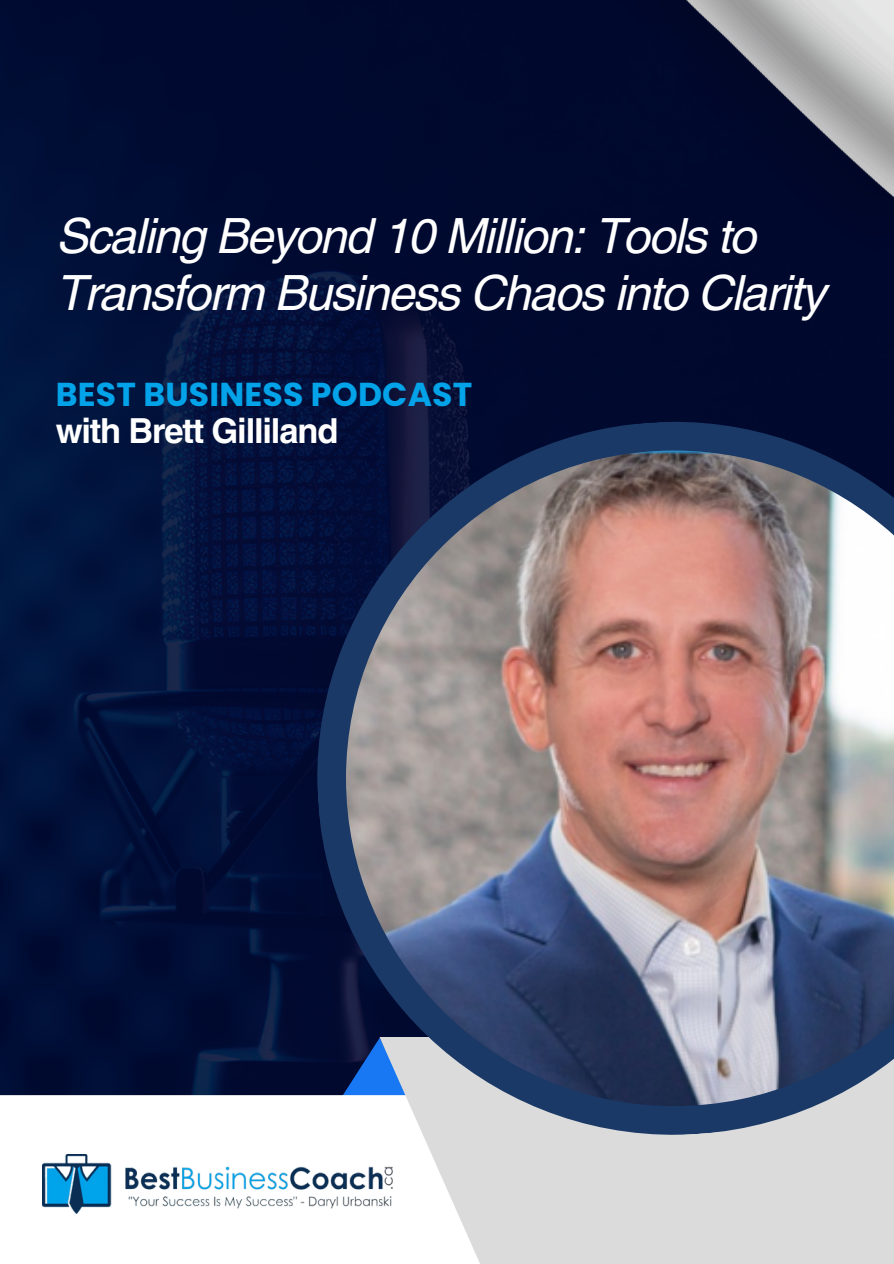
<style>
.page{position:relative;width:894px;height:1264px;background:#fff}
.page>*{position:absolute;margin:0;border:0;box-sizing:border-box;transform-origin:0 0}
.t1{font:italic 48.6px/56.4px "Helvetica LT Pro";letter-spacing:-.035em;color:#fff}
.t2{font:700 34.5px "Helvetica LT Pro";letter-spacing:-.035em;color:#fff}
.t3{font:700 33.15px "Poppins";letter-spacing:.005em;color:#03a3e9}
</style>
<div class="page">
<div style="left:0;top:0;width:893px;height:1263px;background:#000a34"></div>
<svg style="left:234px;top:1037px;width:63px;height:24px"></svg>
<div style="left:0;top:1095px;width:893px;height:168px;background:#fff"></div>
<div style="left:379px;top:1036px;width:514px;height:227px;background:#dbdbdb"></div>
<svg style="left:304px;top:409px;width:510px;height:738px"></svg>
<img style="left:42px;top:1154px;width:355px;height:59px">
<img style="left:658px;top:0;width:235px;height:217px">
<img style="left:346px;top:450px;width:547px;height:656px">
<p class="t1" style="left:56px;top:212px;width:770px">Scaling Beyond 10 Million: Tools to<br>Transform Business Chaos into Clarity</p>
<p class="t3" style="left:56px;top:371px;width:418px">BEST BUSINESS PODCAST</p>
<p class="t2" style="left:56px;top:418px;width:284px">with Brett Gilliland</p>
</div>
